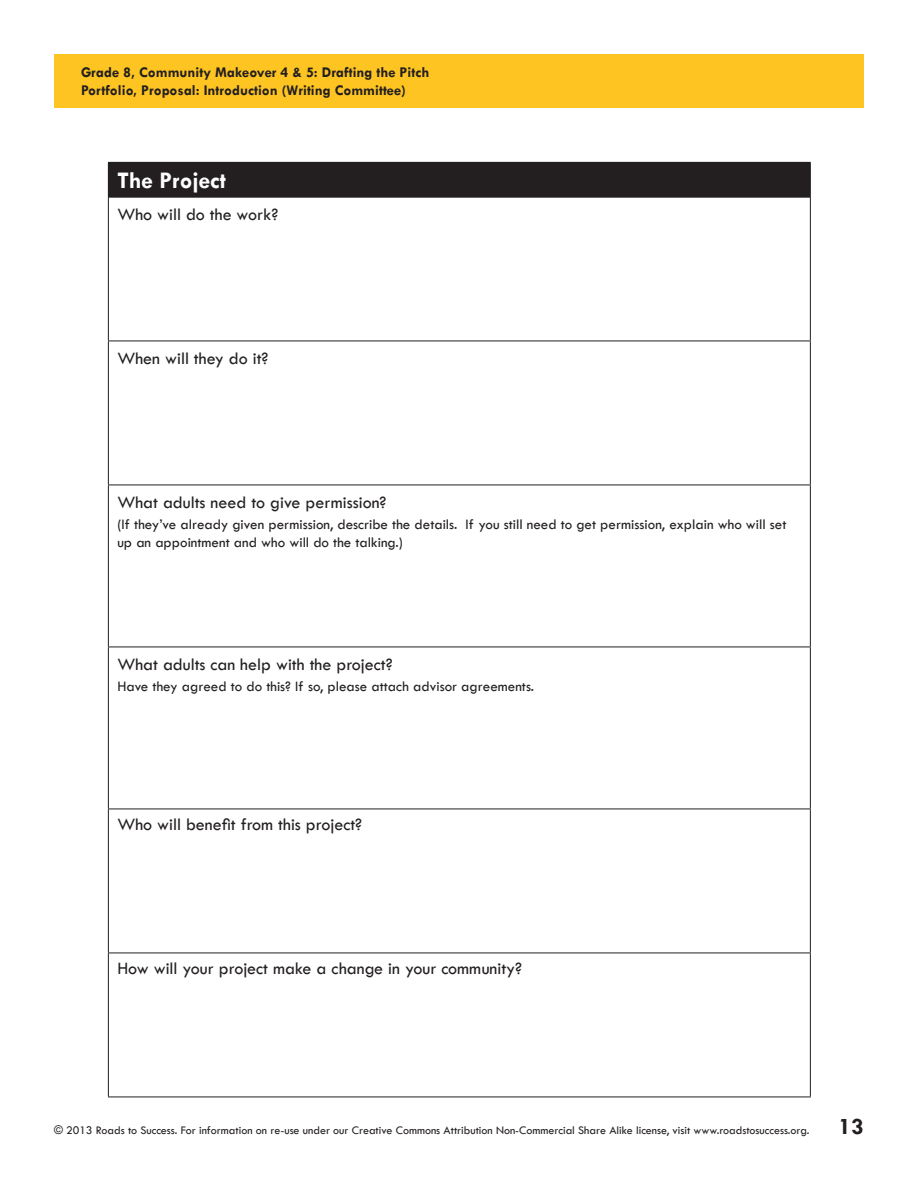
<style>
.page{position:relative;width:918px;height:1188px;background:#fff}
.page>*{position:absolute;margin:0;border:0;box-sizing:border-box;transform-origin:0 0}
.SHFR_Text{font:700 24px "Tw Cen";color:#fff}
.Lesson_Front_Page_Te{font:700 24px "Tw Cen";color:#231f20}
.SHFR_Text-2{font:500 18px "Tw Cen";color:#231f20}
.SHFR_Text-3{font:500 15px/18px "Tw Cen";color:#231f20}
.t1{font:700 15px "Tw Cen";color:#231f20}
.t2{font:500 12px "Tw Cen";color:#231f20}
</style>
<div class="page">
<div style="left:108px;top:162px;width:702px;height:35px;background:#231f20"></div>
<hr style="left:108px;top:162px;width:703px;height:1px;background:#231f20">
<hr style="left:810px;top:163px;width:1px;height:34px;background:#231f20">
<hr style="left:108px;top:197px;width:1px;height:144px;background:#231f20">
<hr style="left:810px;top:197px;width:1px;height:144px;background:#231f20">
<hr style="left:108px;top:341px;width:703px;height:1px;background:#231f20">
<hr style="left:108px;top:341px;width:1px;height:144px;background:#231f20">
<hr style="left:810px;top:341px;width:1px;height:144px;background:#231f20">
<hr style="left:108px;top:485px;width:703px;height:1px;background:#231f20">
<hr style="left:108px;top:485px;width:1px;height:162px;background:#231f20">
<hr style="left:810px;top:485px;width:1px;height:162px;background:#231f20">
<hr style="left:108px;top:647px;width:703px;height:1px;background:#231f20">
<hr style="left:108px;top:647px;width:1px;height:162px;background:#231f20">
<hr style="left:810px;top:647px;width:1px;height:162px;background:#231f20">
<hr style="left:108px;top:809px;width:703px;height:1px;background:#231f20">
<hr style="left:108px;top:809px;width:1px;height:144px;background:#231f20">
<hr style="left:810px;top:809px;width:1px;height:144px;background:#231f20">
<hr style="left:108px;top:953px;width:703px;height:1px;background:#231f20">
<hr style="left:108px;top:953px;width:1px;height:144px;background:#231f20">
<hr style="left:810px;top:953px;width:1px;height:144px;background:#231f20">
<hr style="left:108px;top:1097px;width:703px;height:1px;background:#231f20">
<hr style="left:109px;top:196px;width:701px;height:2px;background:#231f20">
<div style="left:54px;top:54px;width:810px;height:54px;background:#fec422"></div>
<p class="t1" style="left:81px;top:63px;width:350px">Grade 8, Community Makeover 4 &amp; 5: Drafting the Pitch</p>
<p class="t1" style="left:81px;top:81px;width:326px">Portfolio, Proposal: Introduction (Writing Committee)</p>
<p class="SHFR_Text" style="left:117px;top:166px;width:110px">The Project</p>
<p class="SHFR_Text-2" style="left:117px;top:204px;width:163px">Who will do the work?</p>
<p class="SHFR_Text-2" style="left:117px;top:348px;width:153px">When will they do it?</p>
<p class="SHFR_Text-2" style="left:117px;top:492px;width:271px">What adults need to give permission?</p>
<p class="SHFR_Text-3" style="left:117px;top:516px;width:671px">(If they’ve already given permission, describe the details. If you still need to get permission, explain who will set up an appointment and who will do the talking.)</p>
<p class="SHFR_Text-2" style="left:117px;top:654px;width:277px">What adults can help with the project?</p>
<p class="SHFR_Text-3" style="left:117px;top:678px;width:418px">Have they agreed to do this? If so, please attach advisor agreements.</p>
<p class="SHFR_Text-2" style="left:117px;top:814px;width:246px">Who will benefit from this project?</p>
<p class="SHFR_Text-2" style="left:117px;top:958px;width:406px">How will your project make a change in your community?</p>
<p class="t2" style="left:54px;top:1123px;width:757px">© 2013 Roads to Success. For information on re-use under our Creative Commons Attribution Non-Commercial Share Alike license, visit www.roadstosuccess.org.</p>
<p class="Lesson_Front_Page_Te" style="left:839px;top:1112px;width:27px">13</p>
</div>
